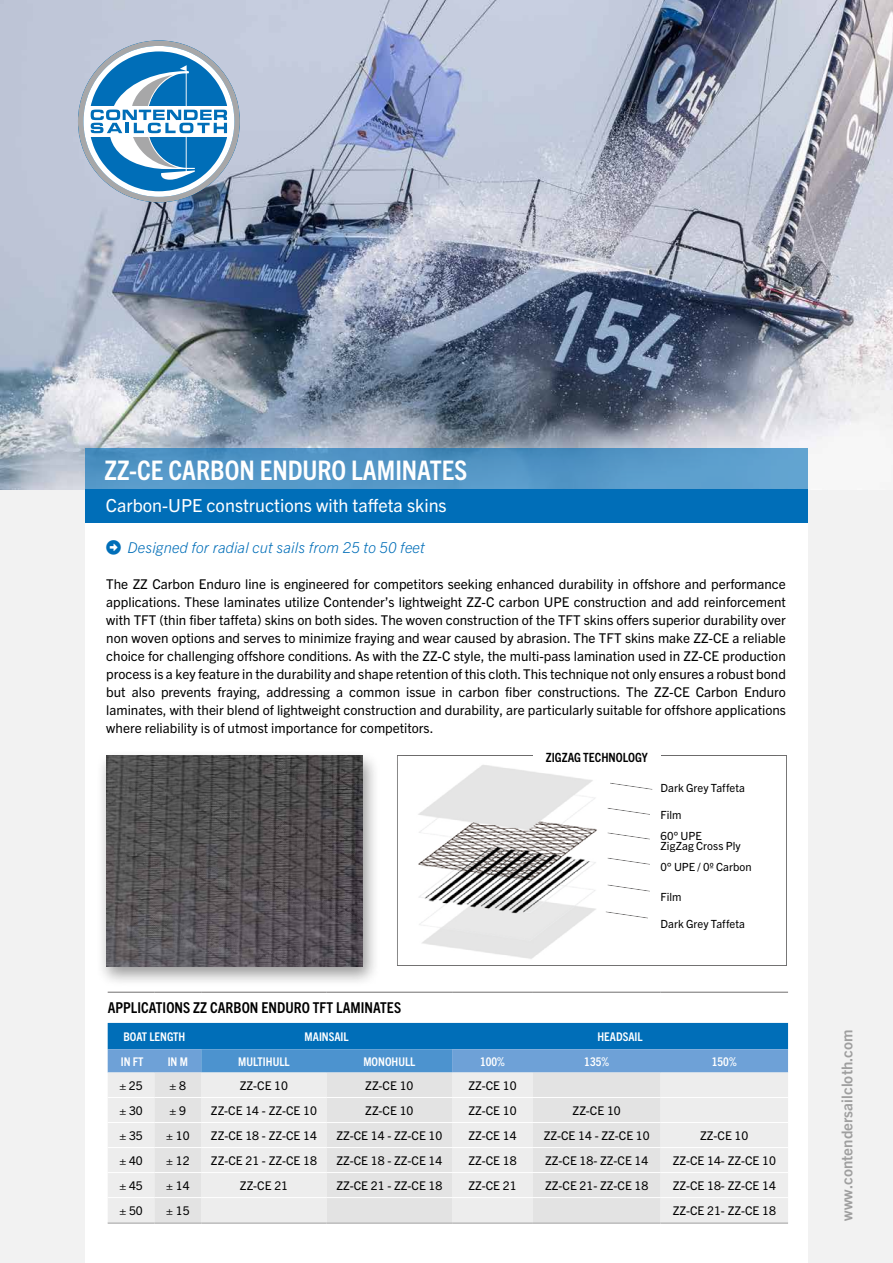
<style>
.page{position:relative;width:893px;height:1263px;background:#f2f2f2}
.page>*{position:absolute;margin:0;border:0;box-sizing:border-box;transform-origin:0 0}
.t1{font:700 condensed 27px "Trade Gothic Next LT Pro";color:#fff}
.t2{font:18px "Trade Gothic Next LT Pro";color:#fff}
.t3{font:italic 300 15px "Trade Gothic Next LT Pro";letter-spacing:.01em;color:#006eb8}
.t4{font:700 condensed 15px "Trade Gothic Next LT Pro";letter-spacing:.005em;color:#000}
.t5{font:700 15px "Trade Gothic Next LT Pro";letter-spacing:.005em;color:#9f9f9f}
.t6{font:13.5px/18px "Trade Gothic Next LT Pro";color:#000;text-align:justify}
.t7{font:700 condensed 12.75px "Trade Gothic Next LT Pro";color:#000}
.t8{font:12px "Trade Gothic Next LT Pro";color:#000}
.t9{font:700 condensed 12px "Trade Gothic Next LT Pro";color:#fff}
.t10{font:11.25px/21px "Trade Gothic Next LT Pro";letter-spacing:.005em;color:#000}
</style>
<div class="page">
<div style="left:85px;top:134px;width:723px;height:1129px;background:#fff"></div>
<img style="left:0;top:0;width:893px;height:489px">
<div style="left:85px;top:489px;width:723px;height:34px;background:#006eb8"></div>
<svg style="left:85px;top:449px;width:723px;height:40px;background:#5497c6"></svg>
<div style="left:96px;top:749px;width:284px;height:239px;background:#000;opacity:.4"></div>
<img style="left:106px;top:756px;width:257px;height:210px">
<div style="left:396px;top:755px;width:392px;height:211px;background:#000;opacity:.75"></div>
<div style="left:533px;top:748px;width:127px;height:19px;background:#fff"></div>
<svg style="left:108px;top:1023px;width:680px;height:49px;background:#2e83c5"></svg>
<div style="left:108px;top:1072px;width:680px;height:150px;background:#ededed"></div>
<svg style="left:154px;top:1072px;width:506px;height:150px;background:#e6e7e7"></svg>
<hr style="left:108px;top:992px;width:46px;height:1px;background:#706f6f">
<hr style="left:154px;top:992px;width:47px;height:1px;background:#706f6f">
<hr style="left:201px;top:992px;width:126px;height:1px;background:#706f6f">
<hr style="left:327px;top:992px;width:125px;height:1px;background:#706f6f">
<hr style="left:452px;top:992px;width:81px;height:1px;background:#706f6f">
<hr style="left:533px;top:992px;width:127px;height:1px;background:#706f6f">
<hr style="left:660px;top:992px;width:128px;height:1px;background:#706f6f">
<hr style="left:201px;top:1122px;width:126px;height:1px;background:#fff">
<hr style="left:327px;top:1122px;width:125px;height:1px;background:#fff">
<hr style="left:452px;top:1122px;width:81px;height:1px;background:#fff">
<hr style="left:533px;top:1122px;width:127px;height:1px;background:#fff">
<hr style="left:660px;top:1122px;width:128px;height:1px;background:#fff">
<hr style="left:108px;top:1147px;width:46px;height:1px;background:#fff">
<hr style="left:154px;top:1147px;width:47px;height:1px;background:#fff">
<hr style="left:201px;top:1147px;width:126px;height:1px;background:#fff">
<hr style="left:327px;top:1147px;width:125px;height:1px;background:#fff">
<hr style="left:452px;top:1147px;width:81px;height:1px;background:#fff">
<hr style="left:533px;top:1147px;width:127px;height:1px;background:#fff">
<hr style="left:660px;top:1147px;width:128px;height:1px;background:#fff">
<hr style="left:108px;top:1172px;width:46px;height:1px;background:#fff">
<hr style="left:154px;top:1172px;width:47px;height:1px;background:#fff">
<hr style="left:201px;top:1172px;width:126px;height:1px;background:#fff">
<hr style="left:327px;top:1172px;width:125px;height:1px;background:#fff">
<hr style="left:452px;top:1172px;width:81px;height:1px;background:#fff">
<hr style="left:533px;top:1172px;width:127px;height:1px;background:#fff">
<hr style="left:660px;top:1172px;width:128px;height:1px;background:#fff">
<hr style="left:108px;top:1197px;width:46px;height:1px;background:#fff">
<hr style="left:154px;top:1197px;width:47px;height:1px;background:#fff">
<hr style="left:201px;top:1197px;width:126px;height:1px;background:#fff">
<hr style="left:327px;top:1197px;width:125px;height:1px;background:#fff">
<hr style="left:452px;top:1197px;width:81px;height:1px;background:#fff">
<hr style="left:533px;top:1197px;width:127px;height:1px;background:#fff">
<hr style="left:660px;top:1197px;width:128px;height:1px;background:#fff">
<hr style="left:108px;top:1222px;width:46px;height:2px;background:#bcbcbc">
<hr style="left:154px;top:1222px;width:47px;height:2px;background:#bcbcbc">
<hr style="left:201px;top:1222px;width:126px;height:2px;background:#bcbcbc">
<hr style="left:327px;top:1222px;width:125px;height:2px;background:#bcbcbc">
<hr style="left:452px;top:1222px;width:81px;height:2px;background:#bcbcbc">
<hr style="left:533px;top:1222px;width:127px;height:2px;background:#bcbcbc">
<hr style="left:660px;top:1222px;width:128px;height:2px;background:#bcbcbc">
<hr style="left:108px;top:1097px;width:46px;height:1px;background:#fff">
<hr style="left:154px;top:1097px;width:47px;height:1px;background:#fff">
<hr style="left:452px;top:1097px;width:81px;height:1px;background:#fff">
<hr style="left:533px;top:1097px;width:127px;height:1px;background:#fff">
<hr style="left:660px;top:1097px;width:128px;height:1px;background:#fff">
<hr style="left:108px;top:1122px;width:46px;height:1px;background:#fff">
<hr style="left:154px;top:1122px;width:47px;height:1px;background:#fff">
<hr style="left:201px;top:1097px;width:126px;height:1px;background:#fff">
<hr style="left:327px;top:1097px;width:125px;height:1px;background:#fff">
<svg style="left:78px;top:40px;width:162px;height:162px"></svg>
<h1 class="t1" style="left:105px;top:452px;width:364px">ZZ-CE CARBON ENDURO LAMINATES</h1>
<h2 class="t2" style="left:106px;top:492px;width:342px">Carbon-UPE constructions with taffeta skins</h2>
<p class="t3" style="left:127px;top:537px;width:299px">Designed for radial cut sails from 25 to 50 feet</p>
<p class="t6" style="left:106px;top:574px;width:681px">The ZZ Carbon Enduro line is engineered for competitors seeking enhanced durability in offshore and performance applications. These laminates utilize Contender’s lightweight ZZ-C carbon UPE construction and add reinforcement with TFT (thin fiber taffeta) skins on both sides. The woven construction of the TFT skins offers superior durability over non woven options and serves to minimize fraying and wear caused by abrasion. The TFT skins make ZZ-CE a reliable choice for challenging offshore conditions. As with the ZZ-C style, the multi-pass lamination used in ZZ-CE production process is a key feature in the durability and shape retention of this cloth. This technique not only ensures a robust bond but also prevents fraying, addressing a common issue in carbon fiber constructions. The ZZ-CE Carbon Enduro laminates, with their blend of lightweight construction and durability, are particularly suitable for offshore applications where reliability is of utmost importance for competitors.</p>
<p class="t7" style="left:546px;top:748px;width:103px">ZIGZAG TECHNOLOGY</p>
<p class="t10" style="left:661px;top:776px;width:86px">Dark Grey Taffeta</p>
<p class="t10" style="left:661px;top:803px;width:43px">Film<br>60° UPE</p>
<p class="t10" style="left:661px;top:835px;width:93px">ZigZag Cross Ply<br>0° UPE / 0º Carbon</p>
<p class="t10" style="left:661px;top:886px;width:23px">Film</p>
<p class="t10" style="left:661px;top:913px;width:86px">Dark Grey Taffeta</p>
<p class="t4" style="left:108px;top:998px;width:295px">APPLICATIONS ZZ CARBON ENDURO TFT LAMINATES</p>
<p class="t9" style="left:123px;top:1028px;width:63px">BOAT LENGTH</p>
<p class="t9" style="left:305px;top:1028px;width:46px">MAINSAIL</p>
<p class="t9" style="left:597px;top:1028px;width:47px">HEADSAIL</p>
<p class="t9" style="left:121px;top:1053px;width:24px">IN FT</p>
<p class="t9" style="left:168px;top:1053px;width:22px">IN M</p>
<p class="t9" style="left:238px;top:1053px;width:53px">MULTIHULL</p>
<p class="t9" style="left:363px;top:1053px;width:53px">MONOHULL</p>
<p class="t9" style="left:480px;top:1053px;width:26px">100%</p>
<p class="t9" style="left:584px;top:1053px;width:26px">135%</p>
<p class="t9" style="left:712px;top:1053px;width:26px">150%</p>
<p class="t8" style="left:119px;top:1077px;width:25px">± 25</p>
<p class="t8" style="left:170px;top:1077px;width:18px">± 8</p>
<p class="t8" style="left:240px;top:1077px;width:50px">ZZ-CE 10</p>
<p class="t8" style="left:365px;top:1077px;width:50px">ZZ-CE 10</p>
<p class="t8" style="left:468px;top:1077px;width:50px">ZZ-CE 10</p>
<p class="t8" style="left:119px;top:1102px;width:25px">± 30</p>
<p class="t8" style="left:170px;top:1102px;width:18px">± 9</p>
<p class="t8" style="left:211px;top:1102px;width:107px">ZZ-CE 14 - ZZ-CE 10</p>
<p class="t8" style="left:365px;top:1102px;width:50px">ZZ-CE 10</p>
<p class="t8" style="left:468px;top:1102px;width:50px">ZZ-CE 10</p>
<p class="t8" style="left:573px;top:1102px;width:50px">ZZ-CE 10</p>
<p class="t8" style="left:119px;top:1127px;width:25px">± 35</p>
<p class="t8" style="left:166px;top:1127px;width:25px">± 10</p>
<p class="t8" style="left:211px;top:1127px;width:107px">ZZ-CE 18 - ZZ-CE 14</p>
<p class="t8" style="left:336px;top:1127px;width:107px">ZZ-CE 14 - ZZ-CE 10</p>
<p class="t8" style="left:468px;top:1127px;width:50px">ZZ-CE 14</p>
<p class="t8" style="left:544px;top:1127px;width:107px">ZZ-CE 14 - ZZ-CE 10</p>
<p class="t8" style="left:700px;top:1127px;width:50px">ZZ-CE 10</p>
<p class="t8" style="left:119px;top:1152px;width:25px">± 40</p>
<p class="t8" style="left:166px;top:1152px;width:25px">± 12</p>
<p class="t8" style="left:211px;top:1152px;width:107px">ZZ-CE 21 - ZZ-CE 18</p>
<p class="t8" style="left:336px;top:1152px;width:107px">ZZ-CE 18 - ZZ-CE 14</p>
<p class="t8" style="left:468px;top:1152px;width:50px">ZZ-CE 18</p>
<p class="t8" style="left:545px;top:1152px;width:105px">ZZ-CE 18- ZZ-CE 14</p>
<p class="t8" style="left:673px;top:1152px;width:105px">ZZ-CE 14- ZZ-CE 10</p>
<p class="t8" style="left:119px;top:1177px;width:25px">± 45</p>
<p class="t8" style="left:166px;top:1177px;width:25px">± 14</p>
<p class="t8" style="left:240px;top:1177px;width:50px">ZZ-CE 21</p>
<p class="t8" style="left:336px;top:1177px;width:107px">ZZ-CE 21 - ZZ-CE 18</p>
<p class="t8" style="left:468px;top:1177px;width:50px">ZZ-CE 21</p>
<p class="t8" style="left:545px;top:1177px;width:105px">ZZ-CE 21- ZZ-CE 18</p>
<p class="t8" style="left:673px;top:1177px;width:105px">ZZ-CE 18- ZZ-CE 14</p>
<p class="t8" style="left:119px;top:1202px;width:25px">± 50</p>
<p class="t8" style="left:166px;top:1202px;width:25px">± 15</p>
<p class="t8" style="left:673px;top:1202px;width:105px">ZZ-CE 21- ZZ-CE 18</p>
<p class="t5" style="left:837px;top:1221px;width:193px;rotate:-90deg">www.contendersailcloth.com</p>
</div>
